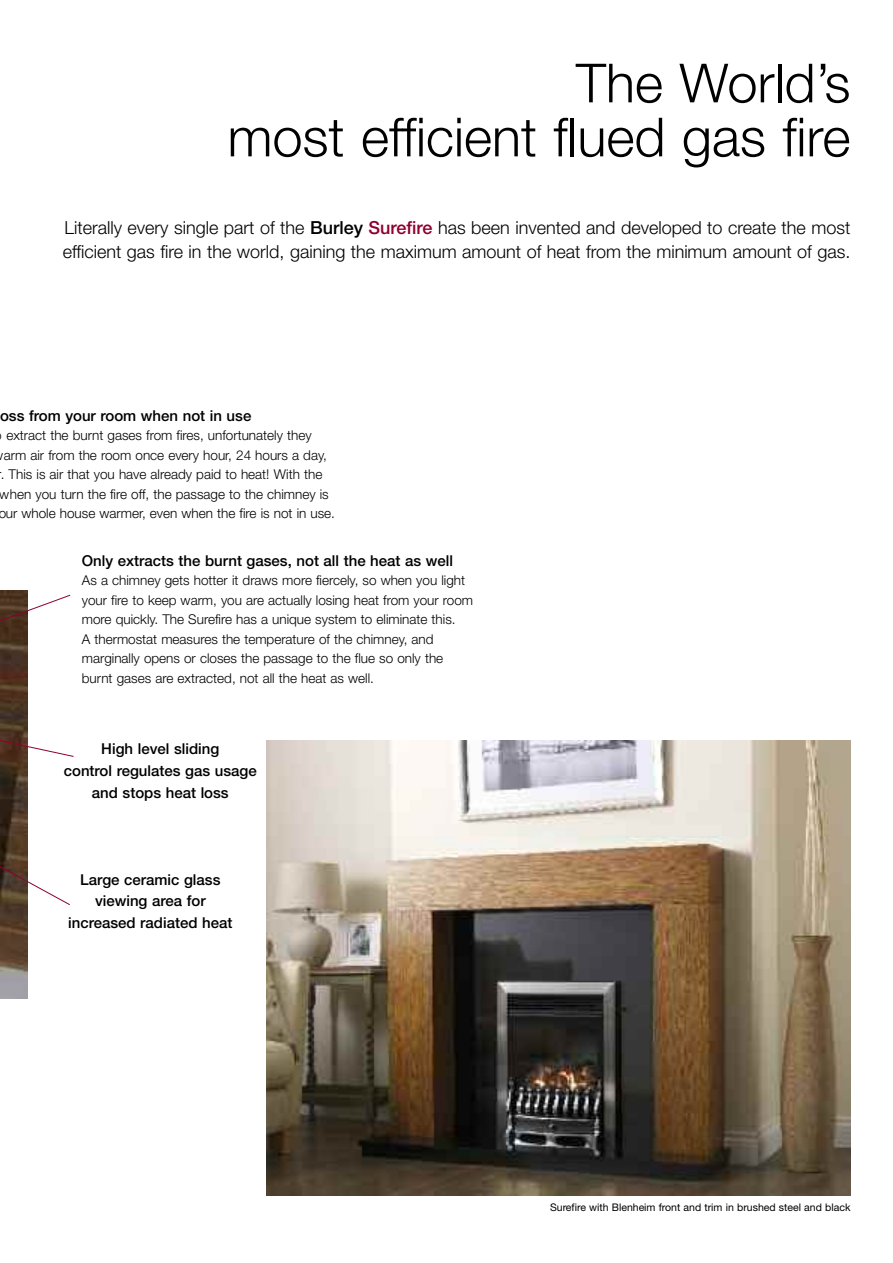
<style>
.page{position:relative;width:893px;height:1263px;background:#fff}
.page>*{position:absolute;margin:0;border:0;box-sizing:border-box;transform-origin:0 0}
.t1{font:300 54px/54px "Helvetica Neue";color:#000;text-align:right}
.t2{font:300 18px/24px "Helvetica Neue";color:#000}
.t3{font:500 15px/21.8px "Helvetica Neue";color:#000;text-align:center}
.t4{font:300 13.5px/19.5px "Helvetica Neue";color:#000}
.t5{font:10.5px "Helvetica Neue";color:#000}
.s1{font-weight:500}
.s2{font-weight:500;color:#8e0031}
</style>
<div class="page">
<img style="left:266px;top:741px;width:584px;height:454px">
<img style="left:0;top:590px;width:27px;height:408px">
<svg style="left:0;top:594px;width:71px;height:87px"></svg>
<svg style="left:0;top:718px;width:74px;height:188px"></svg>
<h1 class="t1" style="left:228px;top:61px;width:624px">The World’s<br>most efficient flued gas fire</h1>
<h2 class="t2" style="left:63px;top:217px;width:789px">Literally every single part of the <span class="s1">Burley</span> <span class="s2">Surefire</span> has been invented and developed to create the most efficient gas fire in the world, gaining the maximum amount of heat from the minimum amount of gas.</h2>
<p class="t3" style="left:0;top:406px;width:253px">oss from your room when not in use</p>
<p class="t4" style="left:6px;top:427px;width:307px">extract the burnt gases from fires, unfortunately they</p>
<p class="t4" style="left:4px;top:447px;width:324px">arm air from the room once every hour, 24 hours a day,</p>
<p class="t4" style="left:-2px;top:466px;width:326px">r. This is air that you have already paid to heat! With the</p>
<p class="t4" style="left:0;top:486px;width:330px">when you turn the fire off, the passage to the chimney is</p>
<p class="t4" style="left:-2px;top:505px;width:338px">our whole house warmer, even when the fire is not in use.</p>
<p class="t3" style="left:82px;top:551px;width:373px">Only extracts the burnt gases, not all the heat as well</p>
<p class="t4" style="left:82px;top:572px;width:393px">As a chimney gets hotter it draws more fiercely, so when you light your fire to keep warm, you are actually losing heat from your room more quickly. The Surefire has a unique system to eliminate this.<br>A thermostat measures the temperature of the chimney, and marginally opens or closes the passage to the flue so only the burnt gases are extracted, not all the heat as well.</p>
<p class="t3" style="left:64px;top:740px;width:194px">High level sliding<br>control regulates gas usage and stops heat loss</p>
<p class="t3" style="left:68px;top:870px;width:166px">Large ceramic glass viewing area for increased radiated heat</p>
<p class="t5" style="left:550px;top:1203px;width:302px">Surefire with Blenheim front and trim in brushed steel and black</p>
</div>
